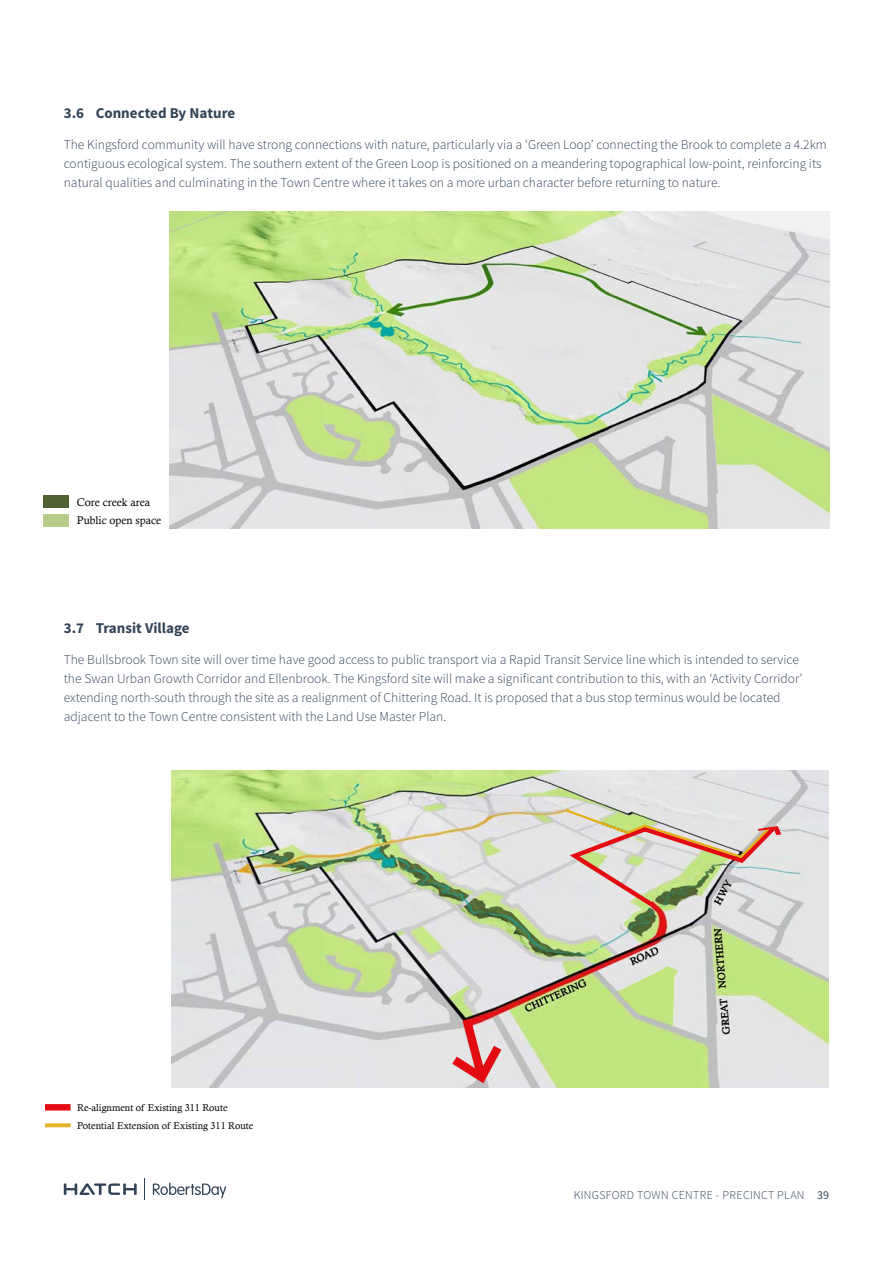
<style>
.page{position:relative;width:893px;height:1263px;background:#fff}
.page>*{position:absolute;margin:0;border:0;box-sizing:border-box;transform-origin:0 0}
.t1{font:700 15px "Source Sans Pro";color:#334457}
.t2{font:300 13.5px/18.8px "Source Sans Pro";color:#334457}
.t3{font:300 12px "Source Sans Pro";letter-spacing:.025em;color:#334457}
.t4{font:11.1px/17.9px "Calisto";color:#000}
.t5{font:10.05px "Calisto";color:#000}
.t6{font:9.9px/18px "Calisto";color:#000}
.s1{font-weight:400}
</style>
<div class="page">
<svg style="left:64px;top:1183px;width:73px;height:12px"></svg>
<svg style="left:153px;top:1182px;width:73px;height:16px"></svg>
<svg style="left:144px;top:1178px;width:1px;height:21px"></svg>
<img style="left:170px;top:211px;width:659px;height:317px">
<img style="left:171px;top:770px;width:658px;height:317px">
<svg style="left:618px;top:966px;width:60px;height:59px;background:#cae19d"></svg>
<svg style="left:452px;top:1009px;width:49px;height:76px;background:#d89595"></svg>
<div style="left:43px;top:495px;width:26px;height:13px;background:#4f6133"></div>
<div style="left:43px;top:514px;width:26px;height:12px;background:#b6cc88"></div>
<div style="left:45px;top:1104px;width:26px;height:6px;background:#e30a11"></div>
<svg style="left:45px;top:1123px;width:26px;height:4px"></svg>
<svg style="left:563px;top:808px;width:218px;height:104px;background:#d6cbbc"></svg>
<p class="t1" style="left:64px;top:103px;width:173px">3.6 Connected By Nature</p>
<p class="t2" style="left:64px;top:135px;width:765px">The Kingsford community will have strong connections with nature, particularly via a ‘Green Loop’ connecting the Brook to complete a 4.2km contiguous ecological system. The southern extent of the Green Loop is positioned on a meandering topographical low-point, reinforcing its natural qualities and culminating in the Town Centre where it takes on a more urban character before returning to nature.</p>
<p class="t4" style="left:77px;top:493px;width:86px">Core creek area<br>Public open space</p>
<p class="t1" style="left:64px;top:618px;width:127px">3.7 Transit Village</p>
<p class="t2" style="left:64px;top:651px;width:740px">The Bullsbrook Town site will over time have good access to public transport via a Rapid Transit Service line which is intended to service the Swan Urban Growth Corridor and Ellenbrook. The Kingsford site will make a significant contribution to this, with an ‘Activity Corridor’ extending north-south through the site as a realignment of Chittering Road. It is proposed that a bus stop terminus would be located adjacent to the Town Centre consistent with the Land Use Master Plan.</p>
<p class="t6" style="left:77px;top:1098px;width:178px">Re-alignment of Existing 311 Route<br>Potential Extension of Existing 311 Route</p>
<p class="t5" style="left:523px;top:1003px;width:68px;rotate:-24deg">CHITTERING</p>
<p class="t5" style="left:628px;top:957px;width:32px;rotate:-24deg">ROAD</p>
<p class="t5" style="left:721px;top:1034px;width:108px;rotate:-95deg">GREAT NORTHERN</p>
<p class="t3" style="left:574px;top:1188px;width:257px">KINGSFORD TOWN CENTRE - PRECINCT PLAN <span class="s1">39</span></p>
</div>
